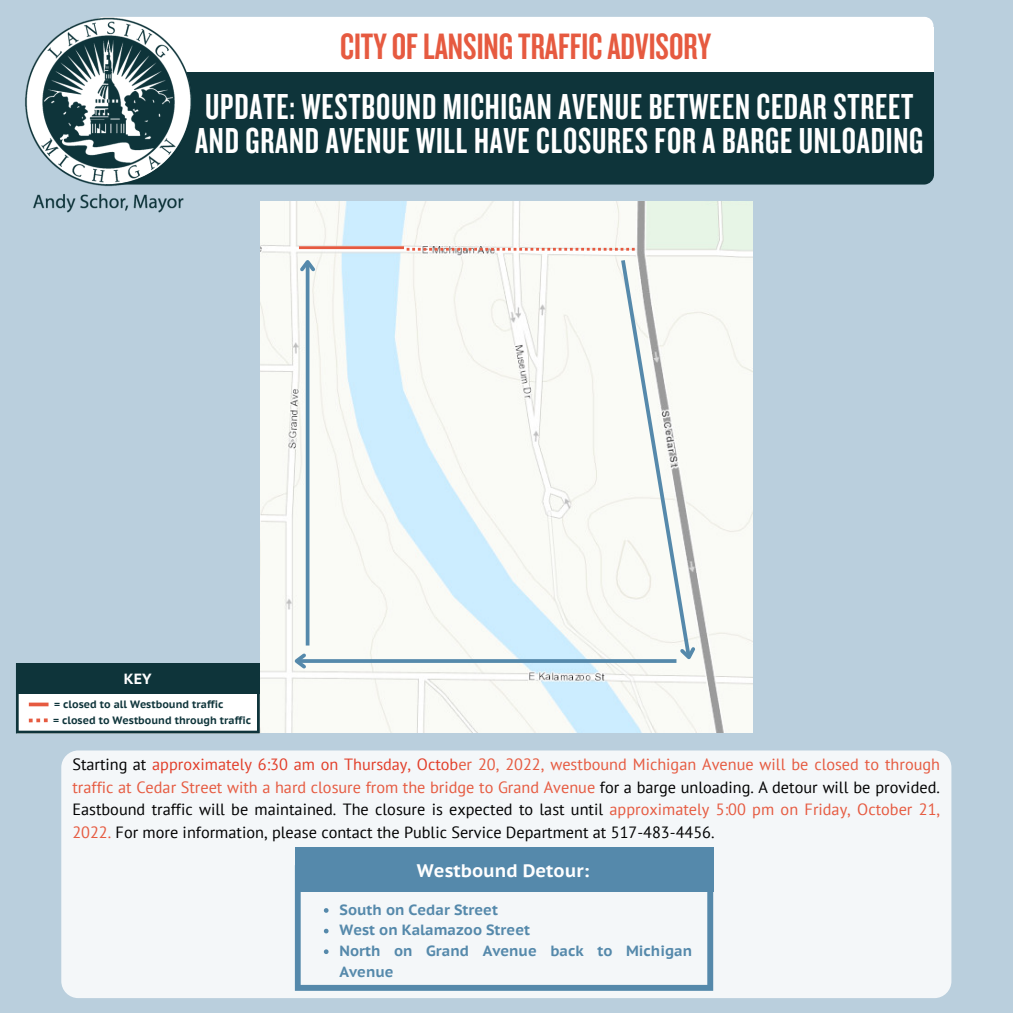
<style>
.page{position:relative;width:1013px;height:1013px;background:#fff}
.page>*{position:absolute;margin:0;border:0;box-sizing:border-box;transform-origin:0 0}
.t1{font:38.12px "Knockout HTF48 Featherweight";color:#e65a40}
.t2{font:37.5px/33.8px "Knockout HTF48 Featherweight";letter-spacing:.02em;color:#fff}
.t3{font:700 18.12px "PT Sans Caption";color:#fff}
.t4{font:16.25px/22.5px "PT Sans";color:#000;text-align:justify}
.t5{font:700 14.75px/20.6px "PT Sans Caption";color:#5589ab}
.t6{font:700 14.75px "PT Sans Caption";color:#fff}
.t7{font:700 10.62px/15.9px "PT Sans Caption";color:#0e343a}
.s1{color:#e23d28}
.s2{color:#e65a40}
</style>
<div class="page">
<div style="left:0;top:0;width:1012px;height:1012px;background:#bacfdd"></div>
<div style="left:61px;top:750px;width:890px;height:248px;background:#f4f7f9;border-radius:17px"></div>
<div style="left:20px;top:131px;width:914px;height:53px;background:#0e343a;border-radius:10px"></div>
<div style="left:20px;top:69px;width:914px;height:96px;background:#0e343a"></div>
<div style="left:20px;top:27px;width:914px;height:45px;background:#fff"></div>
<div style="left:94px;top:17px;width:839px;height:48px;background:#fff;border-radius:9px"></div>
<img style="left:20px;top:17px;width:181px;height:195px">
<svg style="left:295px;top:891px;width:418px;height:99px"></svg>
<div style="left:295px;top:847px;width:418px;height:44px;background:#5589ab"></div>
<svg style="left:324px;top:908px;width:4px;height:4px"></svg>
<svg style="left:324px;top:928px;width:4px;height:5px"></svg>
<svg style="left:324px;top:949px;width:4px;height:5px"></svg>
<img style="left:260px;top:202px;width:492px;height:530px">
<hr style="left:306px;top:262px;width:3px;height:383px;background:#5589ab">
<svg style="left:297px;top:256px;width:21px;height:19px"></svg>
<hr style="left:299px;top:246px;width:105px;height:3px;background:#e65a40">
<svg style="left:309px;top:659px;width:97px;height:4px"></svg>
<svg style="left:290px;top:650px;width:19px;height:22px"></svg>
<svg style="left:406px;top:248px;width:294px;height:417px;background:#eef3f2"></svg>
<svg style="left:16px;top:663px;width:244px;height:70px;background:#899b9e"></svg>
<svg style="left:29px;top:702px;width:20px;height:4px"></svg>
<h1 class="t1" style="left:340px;top:27px;width:372px">CITYOFLANSINGTRAFFICADVISORY</h1>
<h2 class="t2" style="left:195px;top:90px;width:729px">UPDATE: WESTBOUND MICHIGAN AVENUEBETWEEN CEDARSTREET<br>ANDGRANDAVENUE WILLHAVECLOSURESFORABARGEUNLOADING</h2>
<p class="t6" style="left:124px;top:668px;width:29px">KEY</p>
<p class="t7" style="left:53px;top:696px;width:200px">= closed to all Westbound traffic<br>= closed to Westbound through traffic</p>
<p class="t4" style="left:72px;top:753px;width:869px">Starting at <span class="s1">approximately 6:30 am on Thursday, Octob</span><span class="s2">er 20, 2022, westbound Michigan Avenue will be closed to through traffic at Cedar Street with a hard closure from the bridge to Grand Avenue</span> for a barge unloading. A detour will be provided.<br>Eastbound traffic will be maintained. The closure is expected to last until <span class="s2">approximately 5:00 pm on Friday, October 21, 2022.</span> For more information, please contact the Public Service Department at 517-483-4456.</p>
<p class="t3" style="left:417px;top:858px;width:174px">Westbound Detour:</p>
<p class="t5" style="left:339px;top:898px;width:354px">South on Cedar Street<br>West on Kalamazoo Street<br>North on Grand Avenue back to Michigan<br>Avenue</p>
</div>
